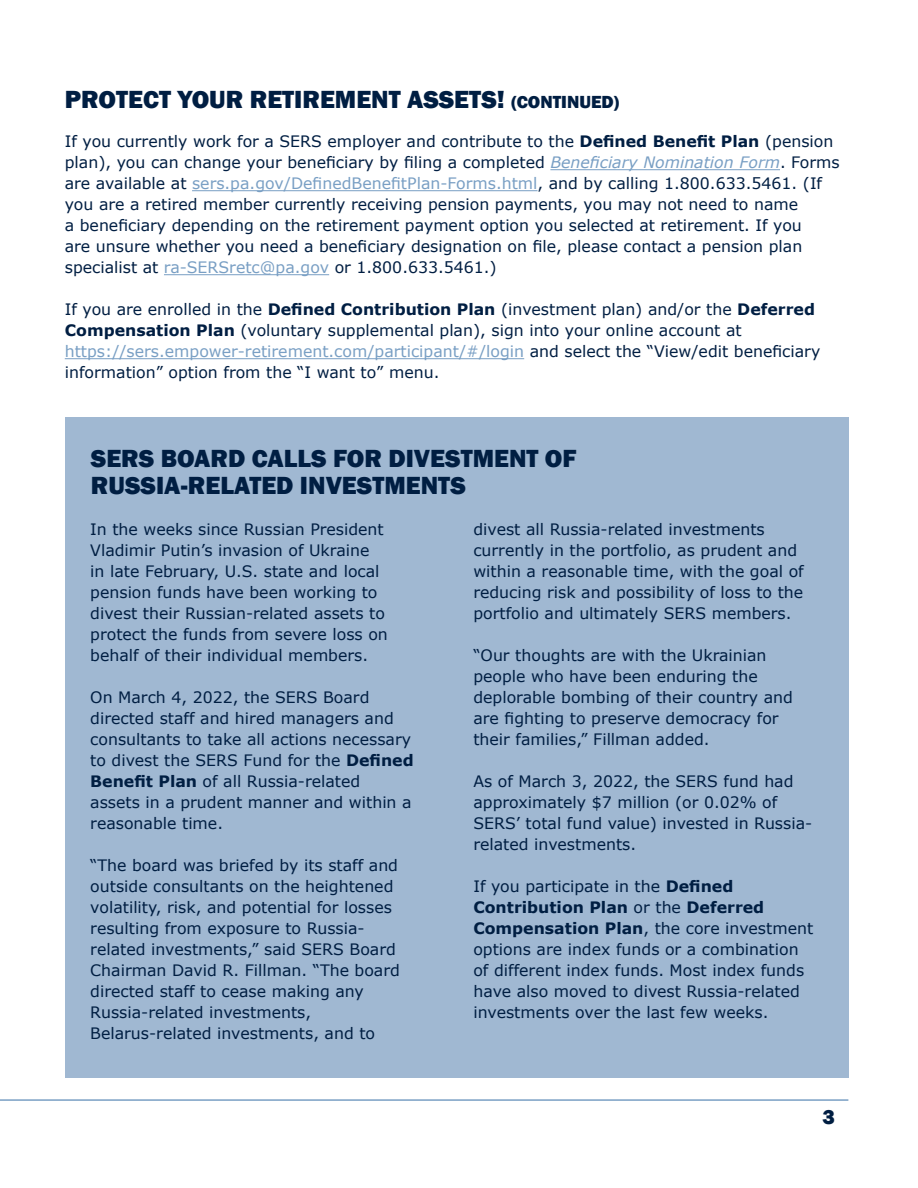
<style>
.page{position:relative;width:918px;height:1188px;background:#fff}
.page>*{position:absolute;margin:0;border:0;box-sizing:border-box;transform-origin:0 0}
.t1{font:800 25.5px/27px "Franklin Gothic";color:#001e42}
.t2{font:800 21px "Franklin Gothic";color:#001e42}
.t3{font:15.75px/21px "Verdana";color:#001e42}
.s1{font-size:18px}
.s2{font-weight:700}
.s3{font-style:italic;color:#799fc4}
.s4{color:#799fc4}
</style>
<div class="page">
<hr style="left:0;top:1099px;width:848px;height:2px;background:#799fc4">
<div style="left:65px;top:417px;width:783px;height:661px;background:#a0b8d2"></div>
<hr style="left:550px;top:169px;width:230px;height:1px;background:#799fc4">
<hr style="left:192px;top:190px;width:346px;height:1px;background:#799fc4">
<hr style="left:164px;top:274px;width:165px;height:1px;background:#799fc4">
<hr style="left:65px;top:358px;width:459px;height:1px;background:#799fc4">
<h1 class="t1" style="left:65px;top:86px;width:556px">PROTECT YOUR RETIREMENT ASSETS! <span class="s1">(CONTINUED)</span></h1>
<p class="t3" style="left:65px;top:131px;width:776px">If you currently work for a SERS employer and contribute to the <span class="s2">Defined Benefit Plan</span> (pension plan), you can change your beneficiary by filing a completed <span class="s3">Beneficiary Nomination Form</span>. Forms are available at <span class="s4">sers.pa.gov/DefinedBenefitPlan-Forms.html</span>, and by calling 1.800.633.5461. (If you are a retired member currently receiving pension payments, you may not need to name<br>a beneficiary depending on the retirement payment option you selected at retirement. If you<br>are unsure whether you need a beneficiary designation on file, please contact a pension plan specialist at <span class="s4">ra-SERSretc@pa.gov</span> or 1.800.633.5461.)</p>
<p class="t3" style="left:65px;top:299px;width:757px">If you are enrolled in the <span class="s2">Defined Contribution Plan</span> (investment plan) and/or the <span class="s2">Deferred Compensation Plan</span> (voluntary supplemental plan), sign into your online account at <span class="s4">https://sers.empower-retirement.com/participant/#/login</span> and select the “View/edit beneficiary information” option from the “I want to” menu.</p>
<h1 class="t1" style="left:91px;top:445px;width:487px">SERS BOARD CALLS FOR DIVESTMENT OF<br>RUSSIA-RELATED INVESTMENTS</h1>
<p class="t3" style="left:90px;top:519px;width:299px">In the weeks since Russian President Vladimir Putin’s invasion of Ukraine<br>in late February, U.S. state and local pension funds have been working to divest their Russian-related assets to protect the funds from severe loss on behalf of their individual members.</p>
<p class="t3" style="left:90px;top:687px;width:325px">On March 4, 2022, the SERS Board directed staff and hired managers and consultants to take all actions necessary to divest the SERS Fund for the <span class="s2">Defined Benefit Plan</span> of all Russia-related assets in a prudent manner and within a reasonable time.</p>
<p class="t3" style="left:90px;top:855px;width:311px">“The board was briefed by its staff and outside consultants on the heightened volatility, risk, and potential for losses resulting from exposure to Russia&shy;related investments,” said SERS Board Chairman David R. Fillman. “The board directed staff to cease making any Russia-related investments, Belarus-related investments, and to</p>
<p class="t3" style="left:473px;top:519px;width:332px">divest all Russia-related investments currently in the portfolio, as prudent and within a reasonable time, with the goal of reducing risk and possibility of loss to the portfolio and ultimately SERS members.</p>
<p class="t3" style="left:473px;top:645px;width:321px">“Our thoughts are with the Ukrainian people who have been enduring the deplorable bombing of their country and are fighting to preserve democracy for their families,” Fillman added.</p>
<p class="t3" style="left:473px;top:771px;width:340px">As of March 3, 2022, the SERS fund had approximately $7 million (or 0.02% of SERS’ total fund value) invested in Russia&shy;related investments.</p>
<p class="t3" style="left:473px;top:876px;width:341px">If you participate in the <span class="s2">Defined Contribution Plan</span> or the <span class="s2">Deferred Compensation Plan</span>, the core investment options are index funds or a combination of different index funds. Most index funds have also moved to divest Russia-related investments over the last few weeks.</p>
<h2 class="t2" style="left:822px;top:1104px;width:14px">3</h2>
</div>
